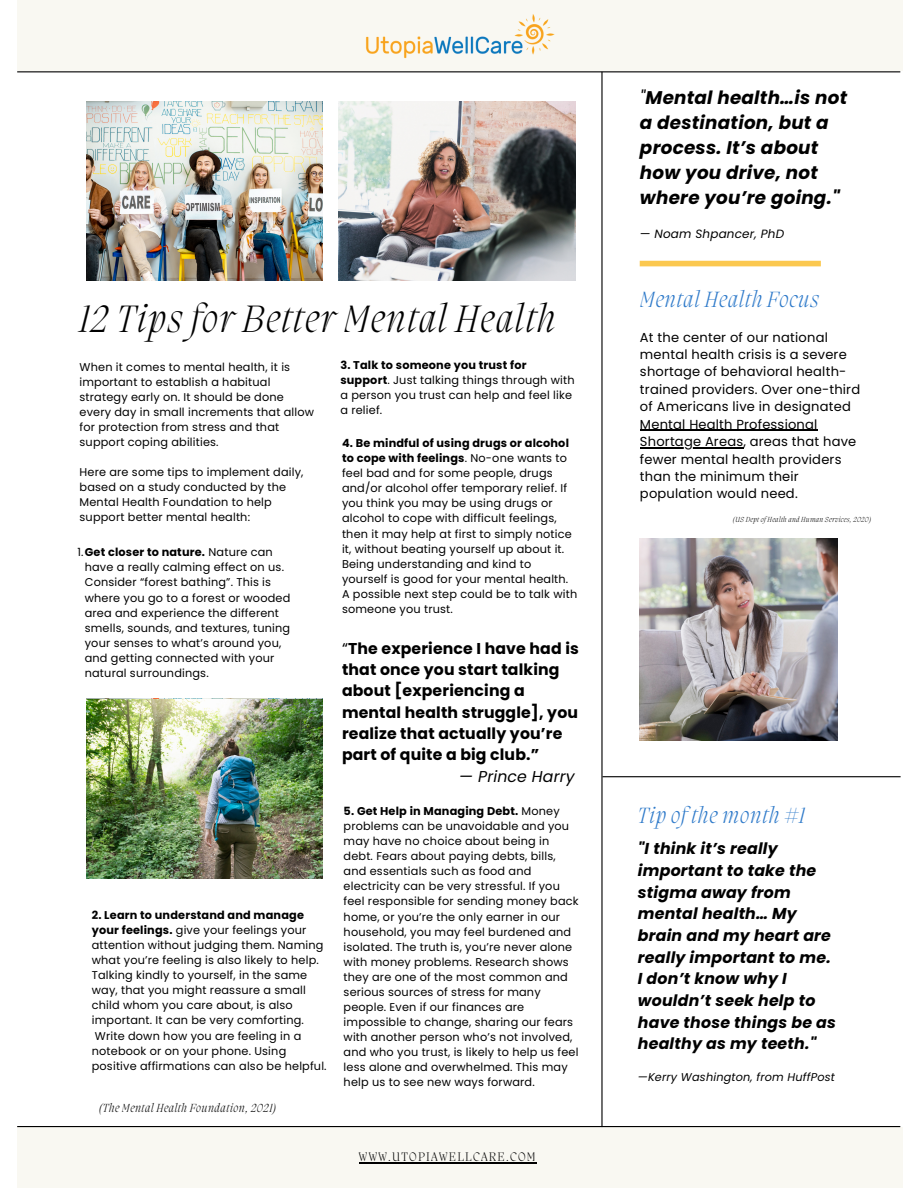
<style>
.page{position:relative;width:918px;height:1188px;background:#fff}
.page>*{position:absolute;margin:0;border:0;box-sizing:border-box;transform-origin:0 0}
.t1{font:italic 200 39px "Migra";letter-spacing:.04em;color:#000}
.t2{font:italic 200 22.5px "Migra";letter-spacing:.04em;color:#2d79c9}
.t3{font:italic 700 18.3px/24.9px "Poppins";letter-spacing:.015em;color:#000}
.t4{font:italic 700 15.75px/21.6px "Poppins";letter-spacing:.015em;color:#000}
.t5{font:700 15.75px/21.3px "Poppins";letter-spacing:.01em;color:#000}
.t6{font:italic 15.75px "Poppins";letter-spacing:.01em;color:#000}
.t7{font:13.05px/17.4px "Poppins";letter-spacing:.015em;color:#000}
.t8{font:200 12.75px "Migra";letter-spacing:.1em;color:#000}
.t9{font:italic 200 12px "Migra";letter-spacing:.04em;color:#000}
.t10{font:italic 12px "Poppins";letter-spacing:.015em;color:#000}
.t11{font:11.25px/15px "Poppins";letter-spacing:.015em;color:#000}
.t12{font:italic 11.25px "Poppins";letter-spacing:.015em;color:#000}
.t13{font:italic 200 7.5px "Migra";letter-spacing:.04em;color:#000}
.s1{font-weight:700}
.s2{font-weight:400}
</style>
<div class="page">
<img style="left:640px;top:539px;width:198px;height:201px">
<img style="left:339px;top:102px;width:236px;height:179px">
<hr style="left:640px;top:430px;width:178px;height:1px;background:#000">
<hr style="left:640px;top:447px;width:103px;height:1px;background:#000">
<div style="left:17px;top:1127px;width:886px;height:61px;background:#f9f8f2"></div>
<hr style="left:17px;top:1126px;width:883px;height:1px;background:#000">
<hr style="left:601px;top:72px;width:2px;height:1055px;background:#000">
<div style="left:17px;top:0;width:886px;height:71px;background:#f9f8f2"></div>
<hr style="left:17px;top:71px;width:883px;height:1px;background:#000">
<hr style="left:602px;top:776px;width:299px;height:1px;background:#000">
<div style="left:640px;top:261px;width:181px;height:5px;background:#fbc84f"></div>
<img style="left:365px;top:14px;width:190px;height:45px">
<hr style="left:359px;top:1162px;width:178px;height:1px;background:#000">
<img style="left:87px;top:700px;width:236px;height:179px">
<img style="left:87px;top:101px;width:236px;height:179px">
<h1 class="t1" style="left:80px;top:300px;width:477px">12 Tips for Better Mental Health</h1>
<p class="t11" style="left:80px;top:359px;width:236px">When it comes to mental health, it is important to establish a habitual strategy early on. It should be done every day in small increments that allow for protection from stress and that support coping abilities.</p>
<p class="t11" style="left:80px;top:464px;width:225px">Here are some tips to implement daily, based on a study conducted by the Mental Health Foundation to help support better mental health:</p>
<p class="t11" style="left:85px;top:545px;width:207px;text-indent:-7px">1.<span class="s1">Get closer to nature.</span> Nature can have a really calming effect on us.<br>Consider “forest bathing”. This is where you go to a forest or wooded area and experience the different smells, sounds, and textures, tuning your senses to what’s around you, and getting connected with your natural surroundings.</p>
<p class="t11" style="left:92px;top:908px;width:236px"><span class="s1">2. Learn to understand and manage your feelings.</span> give your feelings your attention without judging them. Naming what you’re feeling is also likely to help.<br>Talking kindly to yourself, in the same way, that you might reassure a small child whom you care about, is also important. It can be very comforting.<br>Write down how you are feeling in a notebook or on your phone. Using positive affirmations can also be helpful.</p>
<p class="t9" style="left:99px;top:1103px;width:178px">(The Mental Health Foundation, 2021)</p>
<p class="t11" style="left:340px;top:358px;width:236px"><span class="s1">3. Talk to someone you trust for support</span>. Just talking things through with a person you trust can help and feel like a relief.</p>
<p class="t11" style="left:342px;top:436px;width:237px"><span class="s1">4. Be mindful of using drugs or alcohol to cope with feelings</span>. No-one wants to feel bad and for some people, drugs and/or alcohol offer temporary relief. If you think you may be using drugs or alcohol to cope with difficult feelings, then it may help at first to simply notice it, without beating yourself up about it.<br>Being understanding and kind to yourself is good for your mental health.<br>A possible next step could be to talk with someone you trust.</p>
<h3 class="t5" style="left:342px;top:637px;width:238px"><span class="s2">“</span>The experience I have had is that once you start talking about [experiencing a mental health struggle], you realize that actually you’re part of quite a big club.”</h3>
<h3 class="t6" style="left:459px;top:765px;width:117px">— Prince Harry</h3>
<p class="t11" style="left:344px;top:804px;width:237px"><span class="s1">5. Get Help in Managing Debt.</span> Money problems can be unavoidable and you may have no choice about being in debt. Fears about paying debts, bills, and essentials such as food and electricity can be very stressful. If you feel responsible for sending money back home, or you’re the only earner in our household, you may feel burdened and isolated. The truth is, you’re never alone with money problems. Research shows they are one of the most common and serious sources of stress for many people. Even if our finances are impossible to change, sharing our fears with another person who’s not involved, and who you trust, is likely to help us feel less alone and overwhelmed. This may help us to see new ways forward.</p>
<p class="t8" style="left:359px;top:1151px;width:178px">WWW.UTOPIAWELLCARE.COM</p>
<h3 class="t3" style="left:640px;top:86px;width:209px"><span class="s2">"</span>Mental health…is not a destination, but a process. It’s about how you drive, not where you’re going."</h3>
<p class="t10" style="left:640px;top:225px;width:146px">— Noam Shpancer, PhD</p>
<h2 class="t2" style="left:640px;top:289px;width:181px">Mental Health Focus</h2>
<p class="t7" style="left:640px;top:328px;width:222px">At the center of our national mental health crisis is a severe shortage of behavioral health&shy;trained providers. Over one-third of Americans live in designated<br>Mental Health Professional<br>Shortage Areas, areas that have fewer mental health providers than the minimum their population would need.</p>
<p class="t13" style="left:733px;top:516px;width:139px">(US Dept of Health and Human Services, 2020)</p>
<h2 class="t2" style="left:638px;top:805px;width:169px">Tip of the month #1</h2>
<h3 class="t4" style="left:638px;top:838px;width:200px">"I think it’s really important to take the stigma away from mental health… My brain and my heart are really important to me.<br>I don’t know why I wouldn’t seek help to have those things be as healthy as my teeth."</h3>
<p class="t12" style="left:638px;top:1069px;width:199px">—Kerry Washington, from HuffPost</p>
</div>
